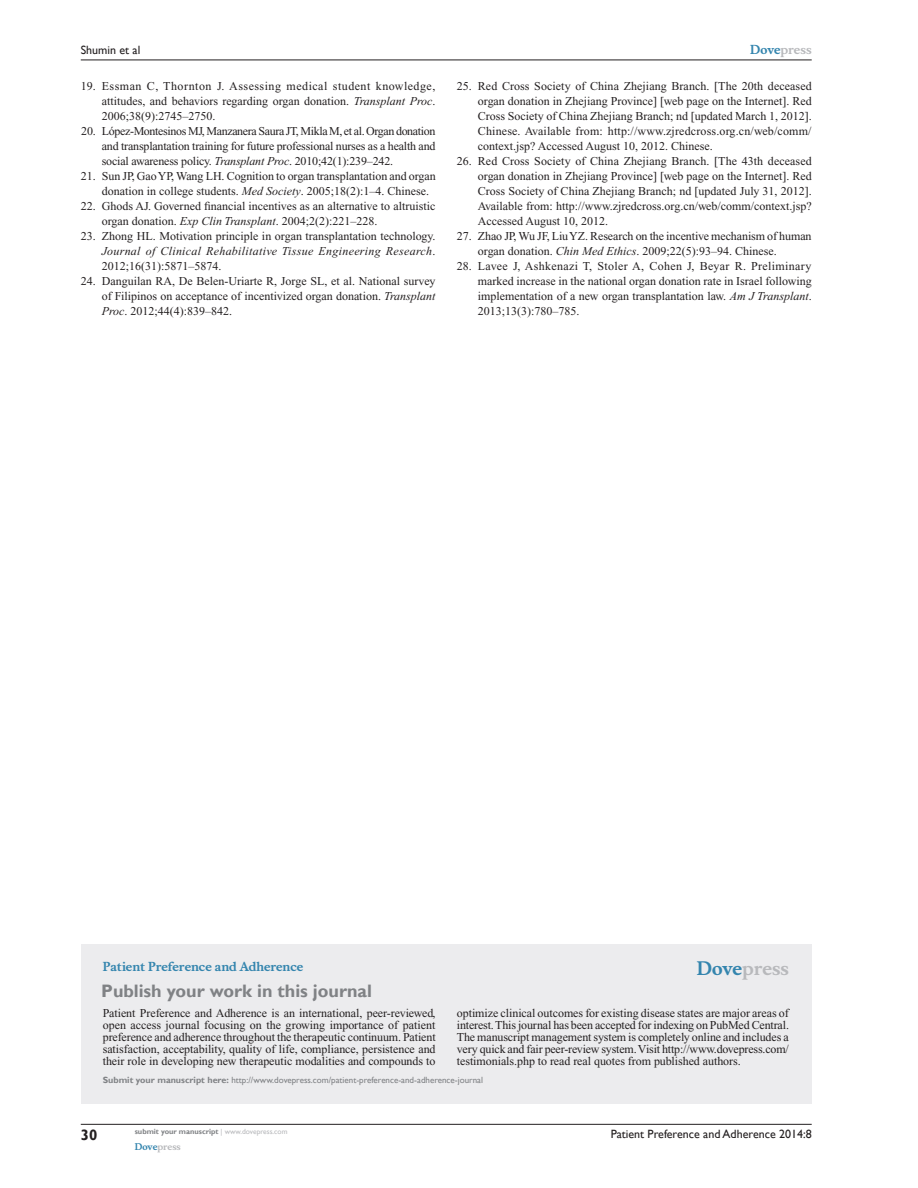
<style>
.page{position:relative;width:918px;height:1188px;background:#fff}
.page>*{position:absolute;margin:0;border:0;box-sizing:border-box;transform-origin:0 0}
.PromBx-H1{font:700 18px "Gill Sans";color:#808285}
.PromBx-Brand{font:700 18px "Musee";color:#b8b9bc}
.t1{font:700 15px "Gill Sans";color:#231f20}
.RefNL2{font:12px/15px "Times New Roman";color:#231f20;text-align:justify}
.PromBx-Tx{font:12px/12px "Times New Roman";letter-spacing:-.005em;color:#231f20;text-align:justify}
.t2{font:12px "Gill Sans";color:#231f20}
.PromBx-JrnlName{font:700 12px "Musee";color:#3485ae}
.t3{font:700 12px "Musee";color:#b8b9bc}
.PromBx-SubmitMssWebA{font:9px "Gill Sans";color:#808285}
.t4{font:700 9px "Musee";color:#b8b9bc}
.t5{font:700 7.5px "Gill Sans";color:#808285}
.s1{font-style:italic}
.s2{color:#3485ae}
.s3{font-weight:700}
.s4{font-weight:400;color:#b8b9bc}
</style>
<div class="page">
<div style="left:81px;top:944px;width:731px;height:159px;background:#ececee"></div>
<hr style="left:81px;top:1124px;width:731px;height:1px;background:#231f20">
<hr style="left:81px;top:60px;width:731px;height:1px;background:#231f20">
<p class="t2" style="left:81px;top:43px;width:61px">Shumin et al</p>
<p class="RefNL2" style="left:102px;top:79px;width:335px;text-indent:-21px">19. Essman C, Thornton J. Assessing medical student knowledge, attitudes, and behaviors regarding organ donation. <span class="s1">Transplant Proc</span>.<br>2006;38(9):2745–2750.</p>
<p class="RefNL2" style="left:102px;top:124px;width:335px;text-indent:-20px">20. López-Montesinos MJ, Manzanera Saura JT, Mikla M, et al. Organ donation and transplantation training for future professional nurses as a health and social awareness policy. <span class="s1">Transplant Proc</span>. 2010;42(1):239–242.</p>
<p class="RefNL2" style="left:102px;top:169px;width:335px;text-indent:-21px">21. Sun JP, Gao YP, Wang LH. Cognition to organ transplantation and organ donation in college students. <span class="s1">Med Society</span>. 2005;18(2):1–4. Chinese.</p>
<p class="RefNL2" style="left:102px;top:199px;width:335px;text-indent:-21px">22. Ghods AJ. Governed financial incentives as an alternative to altruistic organ donation. <span class="s1">Exp Clin Transplant</span>. 2004;2(2):221–228.</p>
<p class="RefNL2" style="left:102px;top:229px;width:335px;text-indent:-21px">23. Zhong HL. Motivation principle in organ transplantation technology.<br><span class="s1">Journal of Clinical Rehabilitative Tissue Engineering Research</span>.<br>2012;16(31):5871–5874.</p>
<p class="RefNL2" style="left:102px;top:274px;width:335px;text-indent:-21px">24. Danguilan RA, De Belen-Uriarte R, Jorge SL, et al. National survey of Filipinos on acceptance of incentivized organ donation. <span class="s1">Transplant Proc</span>. 2012;44(4):839–842.</p>
<p class="t3" style="left:750px;top:43px;width:63px"><span class="s2">Dove</span>press</p>
<p class="RefNL2" style="left:478px;top:79px;width:335px;text-indent:-21px">25. Red Cross Society of China Zhejiang Branch. [The 20th deceased organ donation in Zhejiang Province] [web page on the Internet]. Red Cross Society of China Zhejiang Branch; nd [updated March 1, 2012].<br>Chinese. Available from: http://www.zjredcross.org.cn/web/comm/ context.jsp? Accessed August 10, 2012. Chinese.</p>
<p class="RefNL2" style="left:478px;top:154px;width:335px;text-indent:-21px">26. Red Cross Society of China Zhejiang Branch. [The 43th deceased organ donation in Zhejiang Province] [web page on the Internet]. Red Cross Society of China Zhejiang Branch; nd [updated July 31, 2012].<br>Available from: http://www.zjredcross.org.cn/web/comm/context.jsp?<br>Accessed August 10, 2012.</p>
<p class="RefNL2" style="left:478px;top:229px;width:335px;text-indent:-21px">27. Zhao JP, Wu JF, Liu YZ. Research on the incentive mechanism of human organ donation. <span class="s1">Chin Med Ethics</span>. 2009;22(5):93–94. Chinese.</p>
<p class="RefNL2" style="left:478px;top:259px;width:335px;text-indent:-21px">28. Lavee J, Ashkenazi T, Stoler A, Cohen J, Beyar R. Preliminary marked increase in the national organ donation rate in Israel following implementation of a new organ transplantation law. <span class="s1">Am J Transplant</span>.<br>2013;13(3):780–785.</p>
<p class="PromBx-JrnlName" style="left:103px;top:959px;width:202px">Patient Preference and Adherence</p>
<p class="PromBx-H1" style="left:101px;top:980px;width:272px">Publish your work in this journal</p>
<p class="PromBx-Brand" style="left:697px;top:958px;width:94px"><span class="s2">Dove</span>press</p>
<p class="PromBx-Tx" style="left:103px;top:1007px;width:334px">Patient Preference and Adherence is an international, peer-reviewed, open access journal focusing on the growing importance of patient preference and adherence throughout the therapeutic continuum. Patient satisfaction, acceptability, quality of life, compliance, persistence and their role in developing new therapeutic modalities and compounds to</p>
<p class="PromBx-Tx" style="left:457px;top:1007px;width:334px">optimize clinical outcomes for existing disease states are major areas of interest. This journal has been accepted for indexing on PubMed Central.<br>The manuscript management system is completely online and includes a very quick and fair peer-review system. Visit http://www.dovepress.com/ testimonials.php to read real quotes from published authors.</p>
<p class="PromBx-SubmitMssWebA" style="left:103px;top:1075px;width:382px"><span class="s3">Submit your manuscript here:</span> http://www.dovepress.com/patient-preference-and-adherence-journal</p>
<p class="t1" style="left:81px;top:1126px;width:18px">30</p>
<p class="t5" style="left:135px;top:1127px;width:154px">submit your manuscript <span class="s4">| www.dovepress.com</span></p>
<p class="t4" style="left:135px;top:1141px;width:48px"><span class="s2">Dove</span>press</p>
<p class="t2" style="left:611px;top:1127px;width:203px">Patient Preference and Adherence 2014:8</p>
</div>
